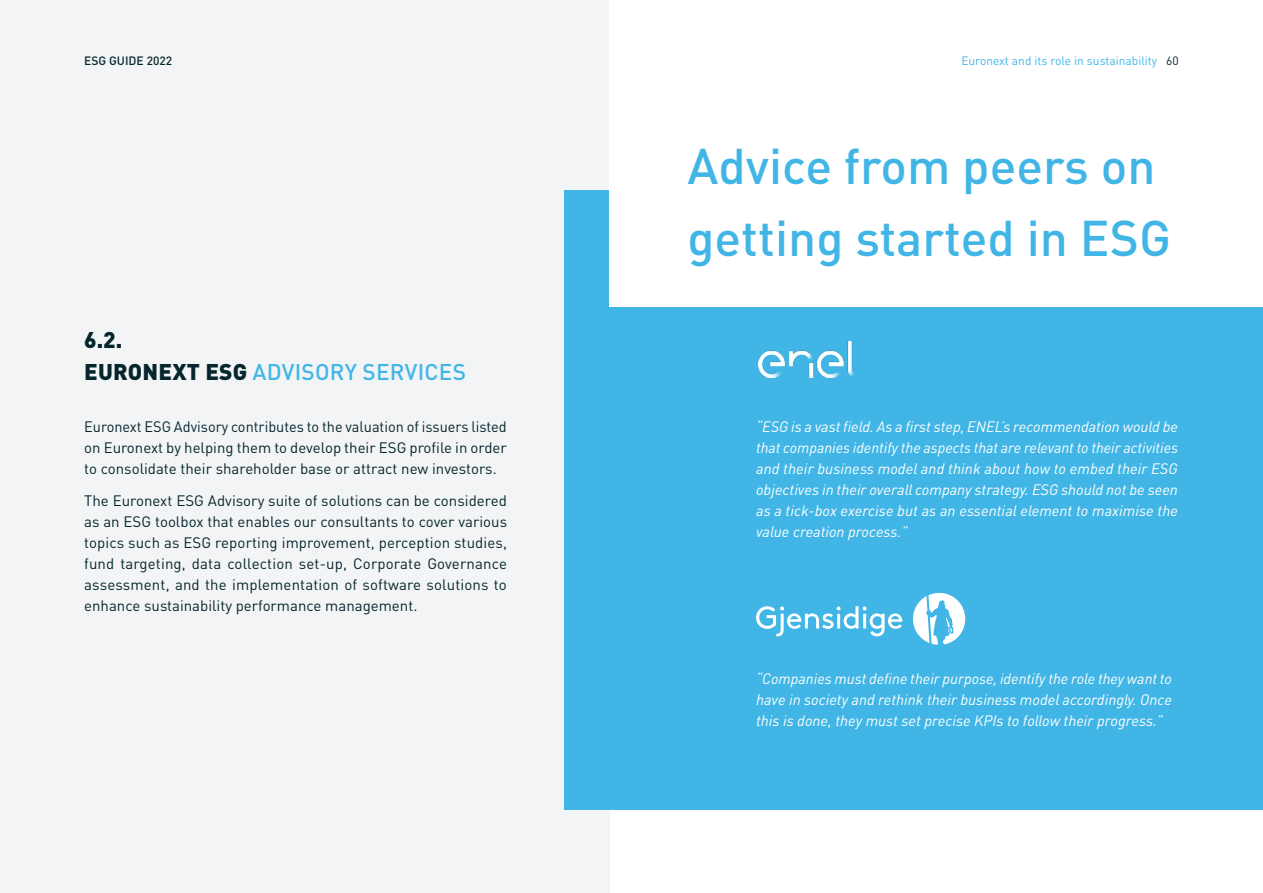
<style>
.page{position:relative;width:1263px;height:893px;background:#fff}
.page>*{position:absolute;margin:0;border:0;box-sizing:border-box;transform-origin:0 0}
.t1{font:500 49.5px/72px "DIN Pro";color:#41b6e6}
.t2{font:500 22.5px/31.5px "DIN Pro";letter-spacing:.01em;color:#41b6e6}
.t3{font:italic 15px/21px "DIN Pro";color:#fff;text-align:justify}
.t4{font:15px/21px "DIN Pro";color:#06262d;text-align:justify}
.t5{font:12px "DIN Pro";color:#41b6e6}
.t6{font:500 12px "DIN Pro";color:#06262d}
.s1{color:#06262d}
.s2{font-weight:900;color:#06262d}
</style>
<div class="page">
<div style="left:0;top:0;width:609px;height:893px;background:#f3f4f5"></div>
<div style="left:564px;top:190px;width:699px;height:620px;background:#41b6e6"></div>
<div style="left:609px;top:0;width:654px;height:306px;background:#fff"></div>
<img style="left:758px;top:342px;width:96px;height:35px">
<svg style="left:913px;top:593px;width:52px;height:52px"></svg>
<svg style="left:756px;top:606px;width:146px;height:30px"></svg>
<p class="t6" style="left:84px;top:50px;width:90px">ESG GUIDE 2022</p>
<p class="t5" style="left:961px;top:51px;width:219px">Euronext and its role in sustainability <span class="s1">60</span></p>
<h2 class="t2" style="left:84px;top:322px;width:383px"><span class="s2">6.2.<br>EURONEXT ESG</span> ADVISORY SERVICES</h2>
<p class="t4" style="left:84px;top:415px;width:424px">Euronext ESG Advisory contributes to the valuation of issuers listed on Euronext by helping them to develop their ESG profile in order to consolidate their shareholder base or attract new investors.</p>
<p class="t4" style="left:84px;top:488px;width:424px">The Euronext ESG Advisory suite of solutions can be considered as an ESG toolbox that enables our consultants to cover various topics such as ESG reporting improvement, perception studies, fund targeting, data collection set-up, Corporate Governance assessment, and the implementation of software solutions to enhance sustainability performance management.</p>
<h1 class="t1" style="left:687px;top:125px;width:485px">Advice from peers on getting started in ESG</h1>
<p class="t3" style="left:756px;top:415px;width:423px">“ESG is a vast field. As a first step, ENEL’s recommendation would be that companies identify the aspects that are relevant to their activities and their business model and think about how to embed their ESG objectives in their overall company strategy. ESG should not be seen as a tick-box exercise but as an essential element to maximise the value creation process.”</p>
<p class="t3" style="left:756px;top:667px;width:417px">“Companies must define their purpose, identify the role they want to have in society and rethink their business model accordingly. Once this is done, they must set precise KPIs to follow their progress.”</p>
</div>
